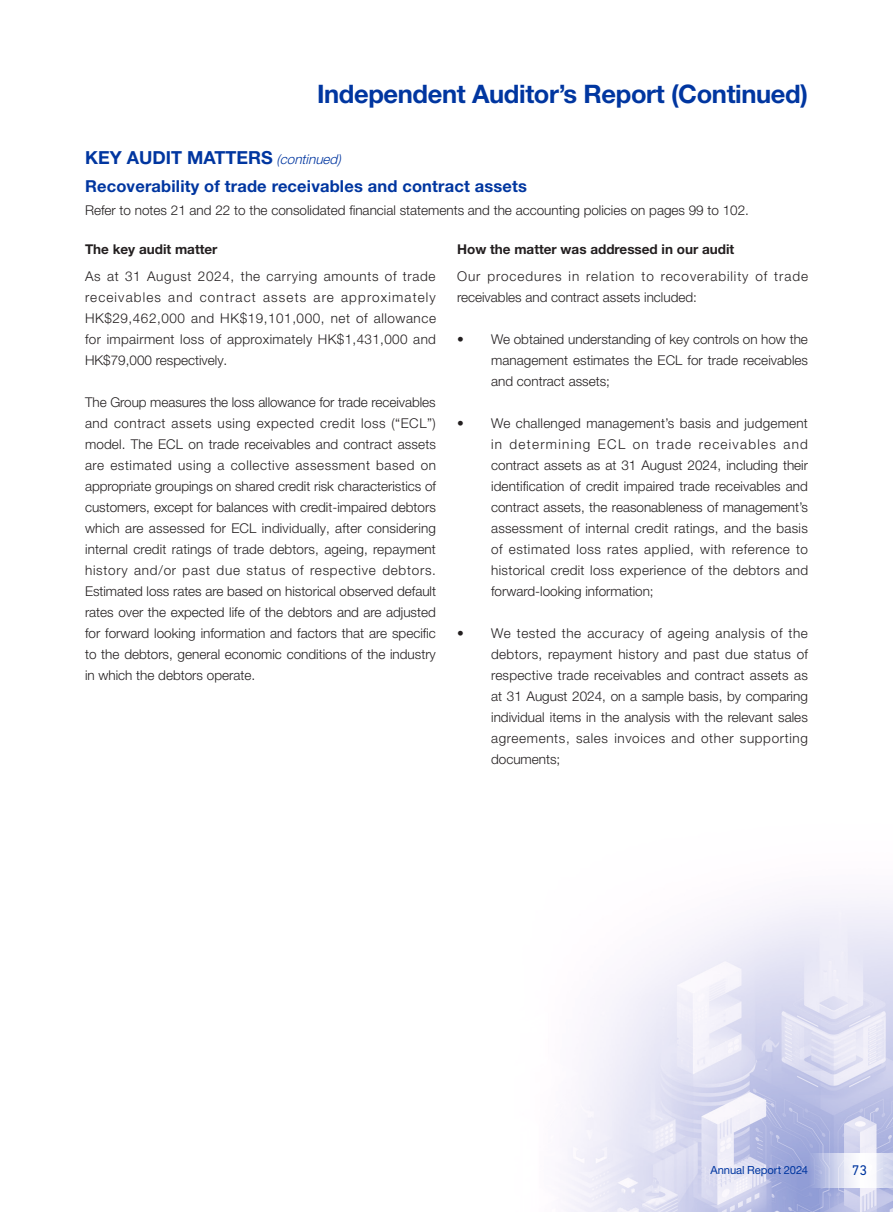
<style>
.page{position:relative;width:893px;height:1212px;background:#fff}
.page>*{position:absolute;margin:0;border:0;box-sizing:border-box;transform-origin:0 0}
.t1{font:700 25.5px "Helvetica Neue LT Pro";letter-spacing:-.015em;color:#0036a0}
._01_Heading_1{font:700 18px "Helvetica Neue LT Pro";color:#0036a0}
._02_Heading_2{font:700 16.5px "Helvetica Neue LT Pro";letter-spacing:.01em;color:#0036a0}
.t2{font:14.25px "DIN Next LT Pro";color:#0036a0}
._50_Table_Body{font:300 13.5px/21px "Helvetica Neue LT Pro";color:#231f20;text-align:justify}
._00_Body_text{font:300 13.5px/21px "Helvetica Neue LT Pro";color:#231f20;text-align:justify}
._00_Body_text-2{font:300 13.5px/21px "Helvetica Neue LT Pro";letter-spacing:.05em;color:#231f20}
._50_Table_Body-2{font:700 13.5px "Helvetica Neue LT Pro";color:#231f20}
.t3{font:11.25px "Helvetica Neue LT Pro";letter-spacing:-.01em;color:#0036a0}
.s1{font-weight:300;font-style:italic;font-size:13.5px}
</style>
<div class="page">
<img style="left:566px;top:900px;width:327px;height:312px">
<svg style="left:809px;top:1153px;width:84px;height:34px"></svg>
<h1 class="t1" style="left:317px;top:78px;width:492px">Independent Auditor’s Report (Continued)</h1>
<p class="_01_Heading_1" style="left:85px;top:147px;width:257px">KEY AUDIT MATTERS <span class="s1">(continued)</span></p>
<p class="_02_Heading_2" style="left:85px;top:176px;width:443px">Recoverability of trade receivables and contract assets</p>
<p class="_00_Body_text" style="left:85px;top:200px;width:665px">Refer to notes 21 and 22 to the consolidated financial statements and the accounting policies on pages 99 to 102.</p>
<p class="_50_Table_Body-2" style="left:85px;top:241px;width:134px">The key audit matter</p>
<p class="_50_Table_Body-2" style="left:457px;top:241px;width:279px">How the matter was addressed in our audit</p>
<p class="_50_Table_Body" style="left:85px;top:265px;width:352px">As at 31 August 2024, the carrying amounts of trade receivables and contract assets are approximately HK$29,462,000 and HK$19,101,000, net of allowance for impairment loss of approximately HK$1,431,000 and HK$79,000 respectively.</p>
<p class="_50_Table_Body" style="left:85px;top:391px;width:353px">The Group measures the loss allowance for trade receivables and contract assets using expected credit loss (“ECL”) model. The ECL on trade receivables and contract assets are estimated using a collective assessment based on appropriate groupings on shared credit risk characteristics of customers, except for balances with credit-impaired debtors which are assessed for ECL individually, after considering internal credit ratings of trade debtors, ageing, repayment history and/or past due status of respective debtors.<br>Estimated loss rates are based on historical observed default rates over the expected life of the debtors and are adjusted for forward looking information and factors that are specific to the debtors, general economic conditions of the industry in which the debtors operate.</p>
<p class="_00_Body_text-2" style="left:457px;top:265px;width:352px">Our procedures in relation to recoverability of trade receivables and contract assets included:</p>
<p class="_00_Body_text" style="left:491px;top:328px;width:318px;text-indent:-34px">• We obtained understanding of key controls on how the management estimates the ECL for trade receivables and contract assets;</p>
<p class="_00_Body_text" style="left:491px;top:412px;width:318px;text-indent:-34px">• We challenged management’s basis and judgement in determining ECL on trade receivables and contract assets as at 31 August 2024, including their identification of credit impaired trade receivables and contract assets, the reasonableness of management’s assessment of internal credit ratings, and the basis of estimated loss rates applied, with reference to historical credit loss experience of the debtors and forward-looking information;</p>
<p class="_00_Body_text" style="left:491px;top:622px;width:318px;text-indent:-34px">• We tested the accuracy of ageing analysis of the debtors, repayment history and past due status of respective trade receivables and contract assets as at 31 August 2024, on a sample basis, by comparing individual items in the analysis with the relevant sales agreements, sales invoices and other supporting documents;</p>
<p class="t3" style="left:710px;top:1163px;width:99px">Annual Report 2024</p>
<p class="t2" style="left:852px;top:1162px;width:17px">73</p>
</div>
